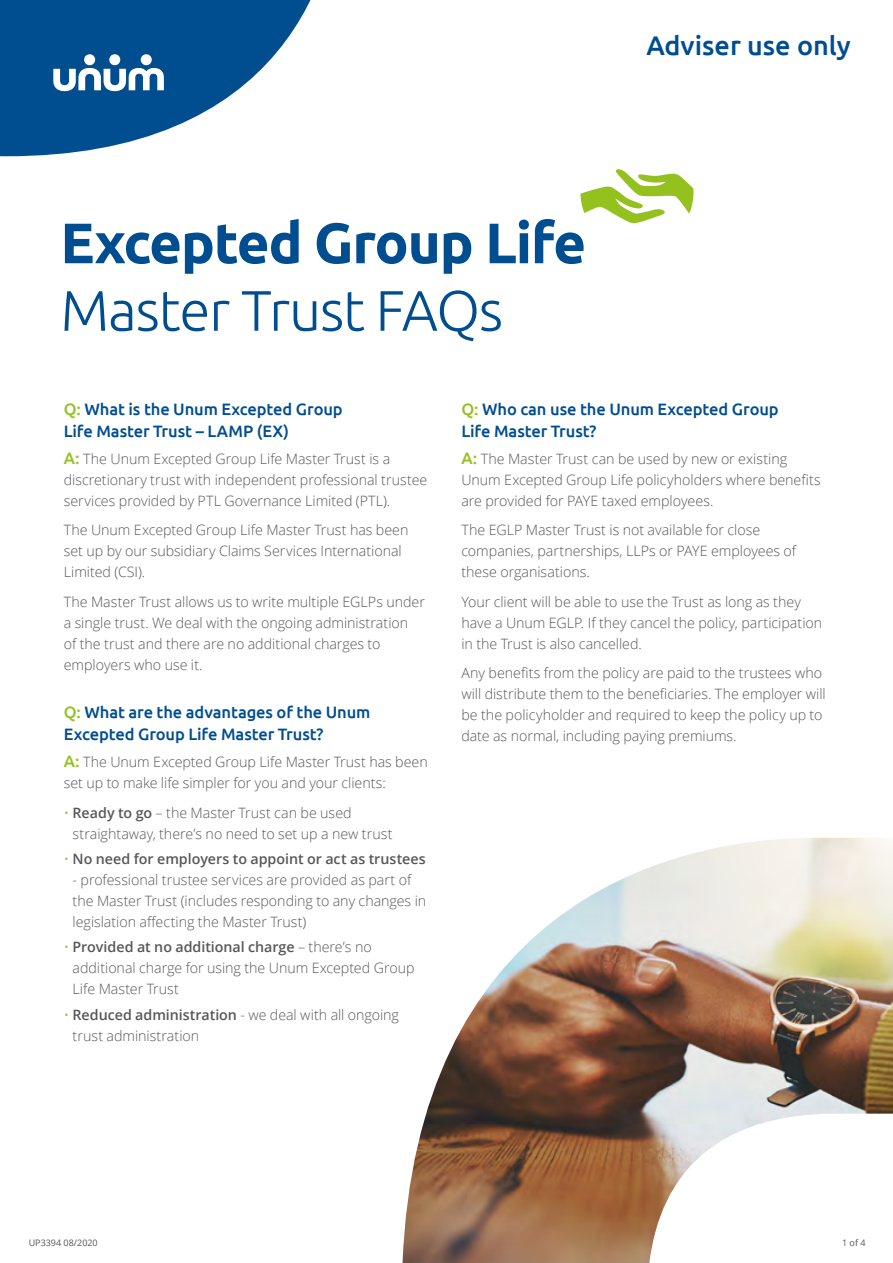
<style>
.page{position:relative;width:893px;height:1263px;background:#fff}
.page>*{position:absolute;margin:0;border:0;box-sizing:border-box;transform-origin:0 0}
.t1{font:700 57px "Ubuntu";letter-spacing:-.02em;color:#004d8f}
.t2{font:300 57px "Ubuntu";letter-spacing:-.02em;color:#004d8f}
.t3{font:500 27px "Ubuntu";color:#004d8f}
.t4{font:500 16.5px/22.5px "Ubuntu";letter-spacing:-.005em;color:#004d8f}
.t5{font:300 14.25px/21px "Open Sans";color:#575756}
.t6{font:600 14.25px "Open Sans";color:#575756}
.t7{font:9px "Open Sans";color:#575756}
.s1{color:#95c11f}
.s2{font-family:"Ubuntu";font-weight:500;font-size:16.5px;color:#95c11f}
.s3{font-weight:600}
.s4{font-weight:300;color:#95c11f}
</style>
<div class="page">
<svg style="left:0;top:0;width:311px;height:156px;fill:#004d8f"></svg>
<svg style="left:53px;top:68px;width:111px;height:23px"></svg>
<div style="left:84px;top:54px;width:11px;height:11px;background:#fff;border-radius:50%"></div>
<div style="left:109px;top:54px;width:11px;height:11px;background:#fff;border-radius:50%"></div>
<div style="left:141px;top:54px;width:11px;height:11px;background:#fff;border-radius:50%"></div>
<svg style="left:580px;top:169px;width:113px;height:54px"></svg>
<img style="left:402px;top:838px;width:491px;height:425px">
<h2 class="t3" style="left:646px;top:28px;width:206px">Adviser use only</h2>
<h1 class="t1" style="left:60px;top:208px;width:527px">Excepted Group Life</h1>
<h1 class="t2" style="left:60px;top:276px;width:444px">Master Trust FAQs</h1>
<p class="t4" style="left:64px;top:397px;width:280px"><span class="s1">Q:</span> What is the Unum Excepted Group<br>Life Master Trust – LAMP (EX)</p>
<p class="t5" style="left:64px;top:448px;width:365px"><span class="s2">A:</span> The Unum Excepted Group Life Master Trust is a discretionary trust with independent professional trustee services provided by PTL Governance Limited (PTL).</p>
<p class="t5" style="left:64px;top:519px;width:346px">The Unum Excepted Group Life Master Trust has been set up by our subsidiary Claims Services International<br>Limited (CSI).</p>
<p class="t5" style="left:64px;top:591px;width:363px">The Master Trust allows us to write multiple EGLPs under a single trust. We deal with the ongoing administration<br>of the trust and there are no additional charges to employers who use it.</p>
<p class="t4" style="left:64px;top:700px;width:308px"><span class="s1">Q:</span> What are the advantages of the Unum<br>Excepted Group Life Master Trust?</p>
<p class="t5" style="left:64px;top:751px;width:365px"><span class="s2">A:</span> The Unum Excepted Group Life Master Trust has been set up to make life simpler for you and your clients:</p>
<p class="t5" style="left:73px;top:802px;width:321px;text-indent:-9px"><span class="s1">•</span> <span class="s3">Ready to go</span> – the Master Trust can be used straightaway, there’s no need to set up a new trust</p>
<p class="t6" style="left:64px;top:849px;width:363px"><span class="s4">•</span> No need for employers to appoint or act as trustees</p>
<p class="t5" style="left:73px;top:869px;width:355px">- professional trustee services are provided as part of the Master Trust (includes responding to any changes in legislation affecting the Master Trust)</p>
<p class="t5" style="left:73px;top:936px;width:343px;text-indent:-9px"><span class="s1">•</span> <span class="s3">Provided at no additional charge</span> – there’s no additional charge for using the Unum Excepted Group<br>Life Master Trust</p>
<p class="t5" style="left:73px;top:1003px;width:328px;text-indent:-9px"><span class="s1">•</span> <span class="s3">Reduced administration</span> - we deal with all ongoing trust administration</p>
<p class="t4" style="left:461px;top:397px;width:319px"><span class="s1">Q:</span> Who can use the Unum Excepted Group<br>Life Master Trust?</p>
<p class="t5" style="left:461px;top:448px;width:361px"><span class="s2">A:</span> The Master Trust can be used by new or existing<br>Unum Excepted Group Life policyholders where benefits are provided for PAYE taxed employees.</p>
<p class="t5" style="left:461px;top:519px;width:336px">The EGLP Master Trust is not available for close companies, partnerships, LLPs or PAYE employees of these organisations.</p>
<p class="t5" style="left:461px;top:591px;width:362px">Your client will be able to use the Trust as long as they have a Unum EGLP. If they cancel the policy, participation in the Trust is also cancelled.</p>
<p class="t5" style="left:461px;top:662px;width:366px">Any benefits from the policy are paid to the trustees who will distribute them to the beneficiaries. The employer will be the policyholder and required to keep the policy up to date as normal, including paying premiums.</p>
<p class="t7" style="left:29px;top:1236px;width:71px">UP3394 08/2020</p>
<p class="t7" style="left:842px;top:1236px;width:25px">1 of 4</p>
</div>
